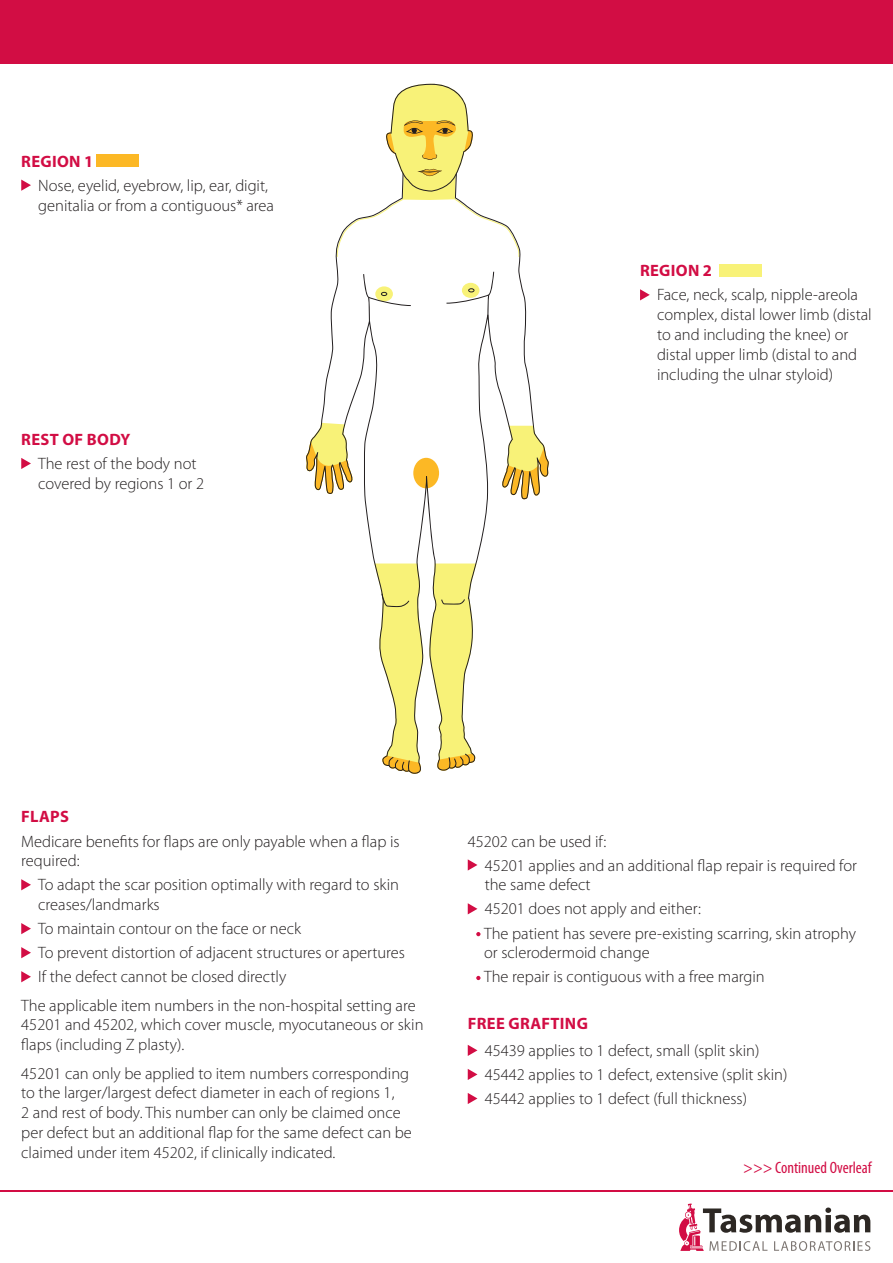
<style>
.page{position:relative;width:893px;height:1263px;background:#fff}
.page>*{position:absolute;margin:0;border:0;box-sizing:border-box;transform-origin:0 0}
.body{font:300 16.5px/19.8px "Myriad Pro";color:#231f20}
.body-2{font:700 16.5px "Myriad Pro";letter-spacing:.02em;color:#d20d44}
.body-3{font:condensed 16.5px "Myriad Pro";color:#d20d44}
</style>
<div class="page">
<svg style="left:679px;top:1203px;width:191px;height:48px"></svg>
<svg style="left:306px;top:245px;width:243px;height:320px"></svg>
<svg style="left:363px;top:274px;width:48px;height:50px"></svg>
<svg style="left:446px;top:272px;width:48px;height:49px"></svg>
<svg style="left:337px;top:84px;width:182px;height:173px"></svg>
<svg style="left:374px;top:563px;width:102px;height:211px"></svg>
<div style="left:97px;top:154px;width:42px;height:13px;background:#fcb825"></div>
<svg style="left:21px;top:180px;width:10px;height:11px"></svg>
<div style="left:719px;top:264px;width:42px;height:12px;background:#f8f278"></div>
<svg style="left:640px;top:289px;width:10px;height:11px"></svg>
<svg style="left:21px;top:458px;width:10px;height:11px"></svg>
<hr style="left:0;top:1191px;width:893px;height:1px;background:#d20d44">
<div style="left:0;top:0;width:893px;height:64px;background:#d20d44"></div>
<svg style="left:21px;top:879px;width:10px;height:11px"></svg>
<svg style="left:21px;top:923px;width:10px;height:11px"></svg>
<svg style="left:21px;top:947px;width:10px;height:11px"></svg>
<svg style="left:21px;top:971px;width:10px;height:11px"></svg>
<svg style="left:468px;top:859px;width:9px;height:11px"></svg>
<svg style="left:468px;top:903px;width:9px;height:11px"></svg>
<svg style="left:476px;top:932px;width:4px;height:4px"></svg>
<svg style="left:476px;top:976px;width:4px;height:4px"></svg>
<svg style="left:468px;top:1045px;width:9px;height:11px"></svg>
<svg style="left:468px;top:1069px;width:9px;height:11px"></svg>
<svg style="left:468px;top:1093px;width:9px;height:11px"></svg>
<p class="body-2" style="left:21px;top:152px;width:74px">REGION 1</p>
<p class="body" style="left:38px;top:176px;width:237px">Nose, eyelid, eyebrow, lip, ear, digit, genitalia or from a contiguous* area</p>
<p class="body-2" style="left:21px;top:430px;width:111px">REST OF BODY</p>
<p class="body" style="left:38px;top:454px;width:167px">The rest of the body not covered by regions 1 or 2</p>
<p class="body-2" style="left:640px;top:262px;width:74px">REGION 2</p>
<p class="body" style="left:657px;top:285px;width:216px">Face, neck, scalp, nipple-areola complex, distal lower limb (distal to and including the knee) or distal upper limb (distal to and including the ulnar styloid)</p>
<p class="body-2" style="left:21px;top:808px;width:49px">FLAPS</p>
<p class="body" style="left:21px;top:831px;width:380px">Medicare benefits for flaps are only payable when a flap is required:</p>
<p class="body" style="left:38px;top:875px;width:362px">To adapt the scar position optimally with regard to skin creases/landmarks</p>
<p class="body" style="left:38px;top:919px;width:264px">To maintain contour on the face or neck</p>
<p class="body" style="left:38px;top:943px;width:368px">To prevent distortion of adjacent structures or apertures</p>
<p class="body" style="left:38px;top:967px;width:250px">If the defect cannot be closed directly</p>
<p class="body" style="left:21px;top:995px;width:404px">The applicable item numbers in the non-hospital setting are<br>45201 and 45202, which cover muscle, myocutaneous or skin flaps (including Z plasty).</p>
<p class="body" style="left:21px;top:1063px;width:392px">45201 can only be applied to item numbers corresponding to the larger/largest defect diameter in each of regions 1,<br>2 and rest of body. This number can only be claimed once per defect but an additional flap for the same defect can be claimed under item 45202, if clinically indicated.</p>
<p class="body" style="left:468px;top:831px;width:140px">45202 can be used if:</p>
<p class="body" style="left:485px;top:855px;width:374px">45201 applies and an additional flap repair is required for the same defect</p>
<p class="body" style="left:485px;top:899px;width:218px">45201 does not apply and either:</p>
<p class="body" style="left:484px;top:923px;width:373px">The patient has severe pre-existing scarring, skin atrophy or sclerodermoid change</p>
<p class="body" style="left:484px;top:967px;width:282px">The repair is contiguous with a free margin</p>
<p class="body-2" style="left:468px;top:1014px;width:122px">FREE GRAFTING</p>
<p class="body" style="left:485px;top:1041px;width:276px">45439 applies to 1 defect, small (split skin)</p>
<p class="body" style="left:485px;top:1065px;width:304px">45442 applies to 1 defect, extensive (split skin)</p>
<p class="body" style="left:485px;top:1089px;width:264px">45442 applies to 1 defect (full thickness)</p>
<p class="body-3" style="left:743px;top:1158px;width:130px">&gt;&gt;&gt; Continued Overleaf</p>
</div>
